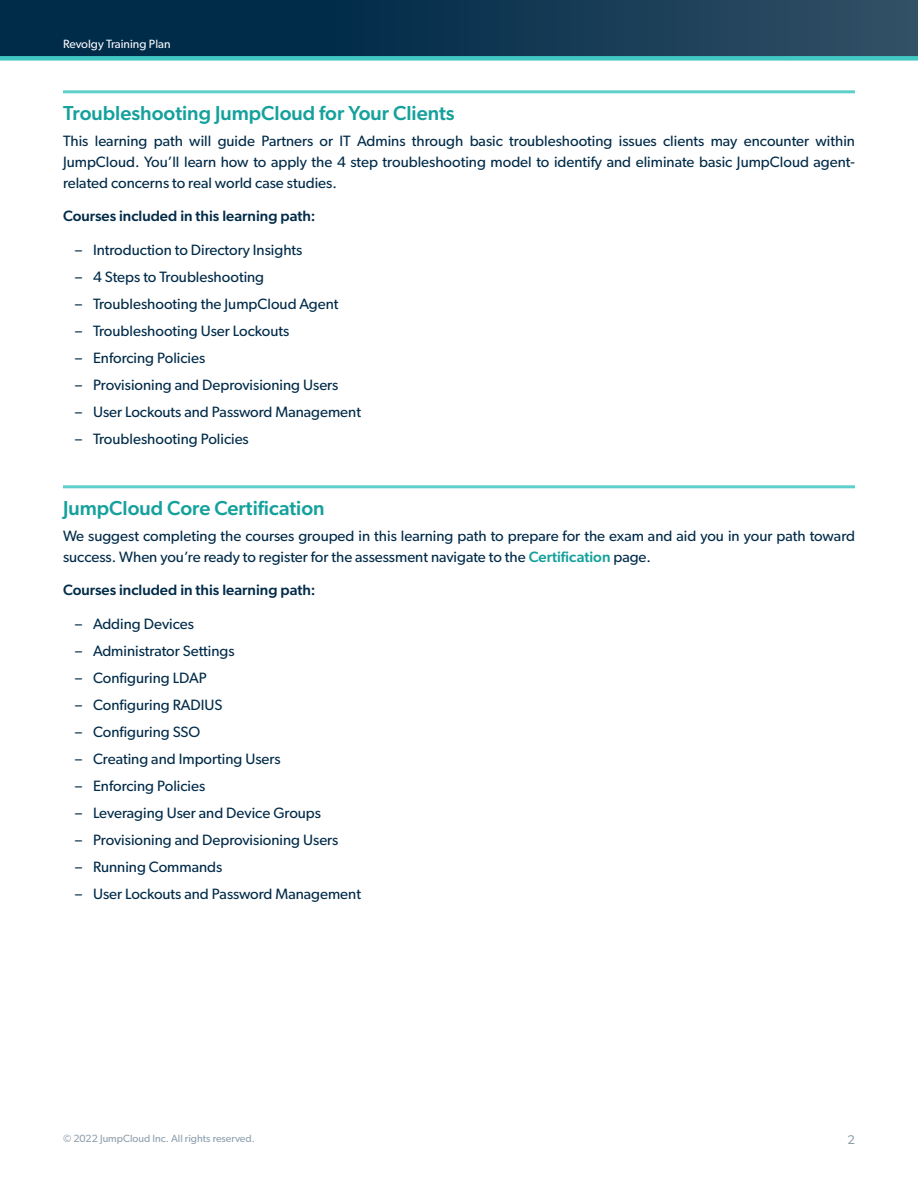
<style>
.page{position:relative;width:918px;height:1188px;background:#fff}
.page>*{position:absolute;margin:0;border:0;box-sizing:border-box;transform-origin:0 0}
.Body_Section_Header{font:500 20.25px "Gibson";color:#14a19c}
.Body_Copy{font:15px/21px "Gibson";color:#002b49;text-align:justify}
.Body_Copy-2{font:500 15px "Gibson";color:#002b49}
.t1{font:12.75px "Gibson";color:#8fa0ad}
.t2{font:12px "Gibson";color:#f7f7fb}
.t3{font:10.5px "Gibson";color:#8fa0ad}
.s1{font-weight:500;color:#14a19c}
</style>
<div class="page">
<div style="left:0;top:0;width:918px;height:58px;background:linear-gradient(to right,#002242,#2d4c62)"></div>
<div style="left:0;top:56px;width:918px;height:5px;background:#41c8c3"></div>
<hr style="left:63px;top:90px;width:792px;height:3px;background:#5ed0cc">
<hr style="left:63px;top:485px;width:792px;height:3px;background:#5ed0cc">
<p class="t2" style="left:63px;top:37px;width:109px">Revolgy Training Plan</p>
<p class="Body_Section_Header" style="left:63px;top:101px;width:393px">Troubleshooting JumpCloud for Your Clients</p>
<p class="Body_Copy" style="left:63px;top:130px;width:794px">This learning path will guide Partners or IT Admins through basic troubleshooting issues clients may encounter within JumpCloud. You’ll learn how to apply the 4 step troubleshooting model to identify and eliminate basic JumpCloud agent&shy;related concerns to real world case studies.</p>
<p class="Body_Copy-2" style="left:63px;top:207px;width:254px">Courses included in this learning path:</p>
<p class="Body_Copy" style="left:75px;top:239px;width:229px">– Introduction to Directory Insights</p>
<p class="Body_Copy" style="left:75px;top:266px;width:191px">– 4 Steps to Troubleshooting</p>
<p class="Body_Copy" style="left:75px;top:293px;width:265px">– Troubleshooting the JumpCloud Agent</p>
<p class="Body_Copy" style="left:75px;top:320px;width:216px">– Troubleshooting User Lockouts</p>
<p class="Body_Copy" style="left:75px;top:347px;width:132px">– Enforcing Policies</p>
<p class="Body_Copy" style="left:75px;top:374px;width:265px">– Provisioning and Deprovisioning Users</p>
<p class="Body_Copy" style="left:75px;top:401px;width:288px">– User Lockouts and Password Management</p>
<p class="Body_Copy" style="left:75px;top:428px;width:175px">– Troubleshooting Policies</p>
<p class="Body_Section_Header" style="left:63px;top:496px;width:263px">JumpCloud Core Certification</p>
<p class="Body_Copy" style="left:63px;top:525px;width:794px">We suggest completing the courses grouped in this learning path to prepare for the exam and aid you in your path toward success. When you’re ready to register for the assessment navigate to the <span class="s1">Certification</span> page.</p>
<p class="Body_Copy-2" style="left:63px;top:581px;width:254px">Courses included in this learning path:</p>
<p class="Body_Copy" style="left:75px;top:613px;width:121px">– Adding Devices</p>
<p class="Body_Copy" style="left:75px;top:640px;width:161px">– Administrator Settings</p>
<p class="Body_Copy" style="left:75px;top:667px;width:133px">– Configuring LDAP</p>
<p class="Body_Copy" style="left:75px;top:694px;width:149px">– Configuring RADIUS</p>
<p class="Body_Copy" style="left:75px;top:721px;width:127px">– Configuring SSO</p>
<p class="Body_Copy" style="left:75px;top:748px;width:207px">– Creating and Importing Users</p>
<p class="Body_Copy" style="left:75px;top:775px;width:132px">– Enforcing Policies</p>
<p class="Body_Copy" style="left:75px;top:802px;width:248px">– Leveraging User and Device Groups</p>
<p class="Body_Copy" style="left:75px;top:829px;width:265px">– Provisioning and Deprovisioning Users</p>
<p class="Body_Copy" style="left:75px;top:856px;width:149px">– Running Commands</p>
<p class="Body_Copy" style="left:75px;top:883px;width:288px">– User Lockouts and Password Management</p>
<p class="t3" style="left:63px;top:1132px;width:193px">© 2022 JumpCloud Inc. All rights reserved.</p>
<p class="t1" style="left:848px;top:1132px;width:9px">2</p>
</div>
